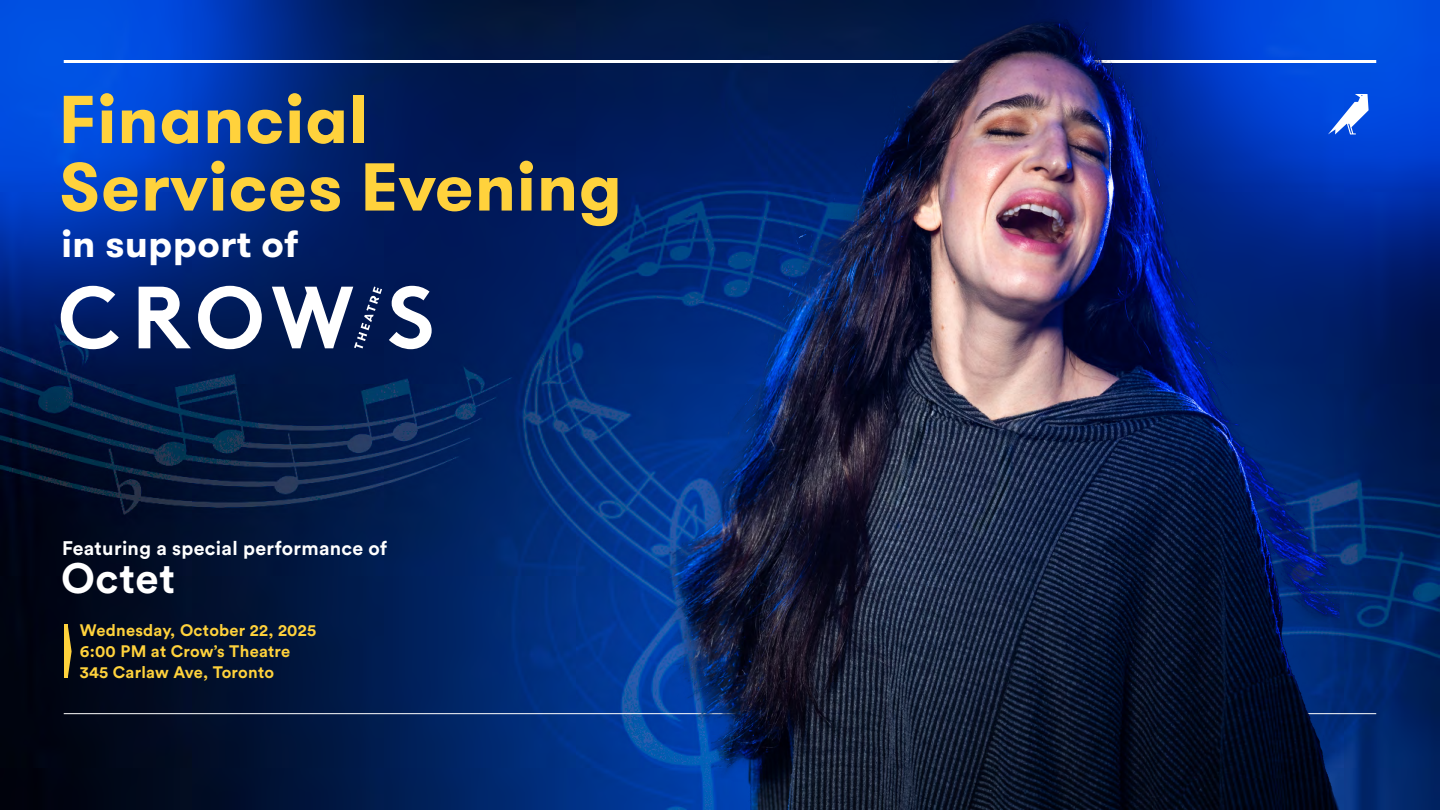
<style>
.page{position:relative;width:1440px;height:810px;background:#fff}
.page>*{position:absolute;margin:0;border:0;box-sizing:border-box;transform-origin:0 0}
.t1{font:700 67.5px/67.5px "GT Walsheim";letter-spacing:.015em;color:#ffd23c}
.t2{font:700 42px "Circular Std";letter-spacing:.015em;color:#fff}
.t3{font:700 37.5px "GT Walsheim";letter-spacing:.015em;color:#fff}
.t4{font:700 19.5px "Circular Std";letter-spacing:.015em;color:#fff}
.t5{font:700 16.5px/21px "Circular Std";letter-spacing:.015em;color:#ffd23c}
</style>
<div class="page">
<img style="left:0;top:0;width:1440px;height:810px">
<hr style="left:64px;top:60px;width:1312px;height:3px;background:#fff">
<hr style="left:64px;top:713px;width:1312px;height:1px;background:#fff">
<svg style="left:61px;top:286px;width:58px;height:63px"></svg>
<svg style="left:139px;top:287px;width:52px;height:61px"></svg>
<svg style="left:198px;top:286px;width:64px;height:63px"></svg>
<svg style="left:389px;top:286px;width:43px;height:63px"></svg>
<svg style="left:272px;top:287px;width:110px;height:61px"></svg>
<svg style="left:1339px;top:94px;width:30px;height:40px"></svg>
<hr style="left:64px;top:625px;width:4px;height:53px;background:#ffd23c">
<svg style="left:68px;top:625px;width:4px;height:53px"></svg>
<img style="left:552px;top:11px;width:787px;height:799px">
<h1 class="t1" style="left:59px;top:86px;width:564px">Financial<br>Services Evening</h1>
<h3 class="t3" style="left:61px;top:219px;width:238px">in support of</h3>
<p class="t4" style="left:62px;top:536px;width:327px">Featuring a special performance of</p>
<h2 class="t2" style="left:61px;top:551px;width:116px">Octet</h2>
<p class="t5" style="left:80px;top:620px;width:238px">Wednesday, October 22, 2025<br>6:00 PM at Crow’s Theatre<br>345 Carlaw Ave, Toronto</p>
</div>
